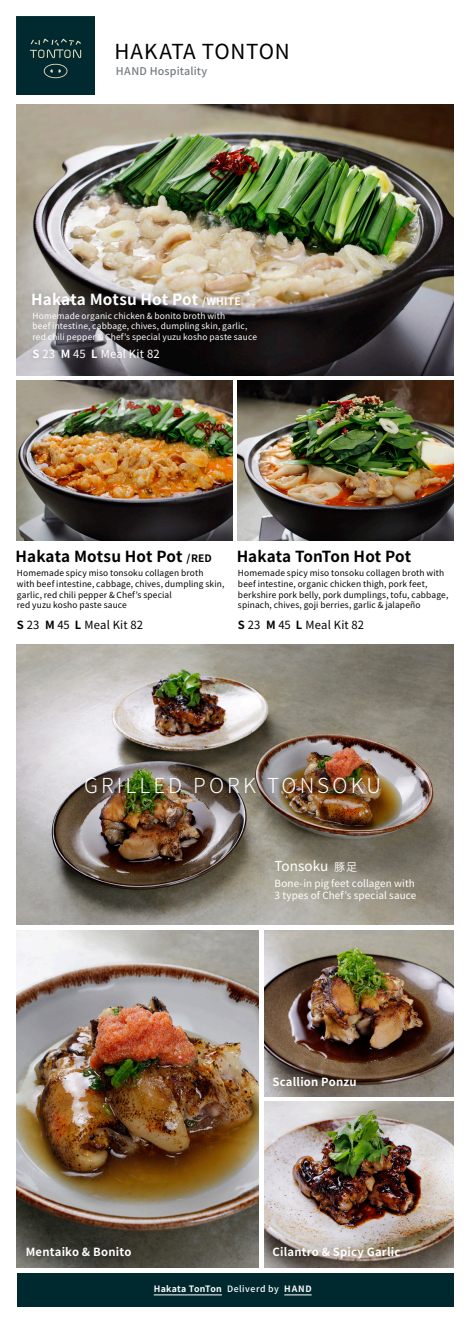
<style>
.page{position:relative;width:470px;height:1323px;background:#fff}
.page>*{position:absolute;margin:0;border:0;box-sizing:border-box;transform-origin:0 0}
.t1{font:300 20.62px "Noto Sans CJ Kjp";letter-spacing:.15em;color:#fff}
.t2{font:20.62px "Noto Sans CJ Kjp";letter-spacing:.03em;color:#000001}
.t3{font:700 15.25px "Noto Sans CJ Kjp";letter-spacing:.005em;color:#000001}
.t4{font:700 15.25px "Noto Sans CJ Kjp";letter-spacing:.005em;color:#fff}
.t5{font:13.62px "Noto Sans CJ Kjp";color:#fff}
.t6{font:700 11.25px "Noto Sans CJ Kjp";letter-spacing:.02em;color:#fff}
.t7{font:11.25px "Noto Sans CJ Kjp";letter-spacing:.015em;color:#000001}
.t8{font:11.25px "Noto Sans CJ Kjp";letter-spacing:.015em;color:#fff}
.t9{font:600 11px "Noto Sans CJ Kjp";color:#fff}
.t10{font:500 10.62px "Noto Sans CJ Kjp";letter-spacing:.015em;color:#777d80}
.t11{font:9.88px "Noto Sans CJ Kjp";letter-spacing:.01em;color:#fff}
.t12{font:700 8.75px "Noto Sans CJ Kjp";letter-spacing:.04em;color:#fff}
.t13{font:8.38px/10.6px "Noto Sans CJ Kjp";letter-spacing:.02em;color:#000001}
.t14{font:8.38px "Noto Sans CJ Kjp";letter-spacing:.02em;color:#fff}
.s1{font-size:10.25px}
.s2{font-weight:700}
.s3{font-weight:500}
</style>
<div class="page">
<div style="left:17px;top:1273px;width:436px;height:33px;background:#00292f"></div>
<img style="left:17px;top:931px;width:241px;height:336px">
<img style="left:265px;top:931px;width:188px;height:165px">
<img style="left:265px;top:1102px;width:188px;height:165px">
<img style="left:238px;top:380px;width:215px;height:160px">
<img style="left:17px;top:380px;width:215px;height:160px">
<img style="left:17px;top:104px;width:436px;height:271px">
<div style="left:20px;top:281px;width:231px;height:37px;background:#231f20;opacity:.38"></div>
<div style="left:28px;top:343px;width:137px;height:22px;background:#231f20;opacity:.32"></div>
<div style="left:21px;top:301px;width:247px;height:52px;background:#231f20;opacity:.32"></div>
<img style="left:17px;top:17px;width:77px;height:77px">
<hr style="left:154px;top:1294px;width:68px;height:1px;background:#fff">
<svg style="left:284px;top:1294px;width:27px;height:1px"></svg>
<img style="left:17px;top:644px;width:436px;height:280px">
<div style="left:64px;top:755px;width:337px;height:60px;background:#231f20;opacity:.79"></div>
<div style="left:14px;top:1235px;width:128px;height:33px;background:#231f20;opacity:.43"></div>
<div style="left:261px;top:1064px;width:107px;height:34px;background:#231f20;opacity:.43"></div>
<div style="left:261px;top:1235px;width:150px;height:34px;background:#231f20;opacity:.43"></div>
<p class="t2" style="left:115px;top:40px;width:177px">HAKATA TONTON</p>
<p class="t10" style="left:116px;top:65px;width:93px">HAND Hospitality</p>
<p class="t4" style="left:31px;top:291px;width:211px">Hakata Motsu Hot Pot <span class="s1">/WHITE</span></p>
<p class="t14" style="left:33px;top:311px;width:194px">Homemade organic chicken &amp; bonito broth with</p>
<p class="t14" style="left:33px;top:322px;width:216px">beef intestine, cabbage, chives, dumpling skin, garlic,</p>
<p class="t14" style="left:33px;top:332px;width:226px">red chili pepper &amp; Chef’s special yuzu kosho paste sauce</p>
<p class="t8" style="left:33px;top:348px;width:128px"><span class="s2">S</span> 23 <span class="s2">M</span> 45 <span class="s2">L</span> Meal Kit 82</p>
<p class="t3" style="left:16px;top:548px;width:198px">Hakata Motsu Hot Pot <span class="s1">/RED</span></p>
<p class="t13" style="left:17px;top:568px;width:188px">Homemade spicy miso tonsoku collagen broth</p>
<p class="t13" style="left:17px;top:578px;width:209px">with beef intestine, cabbage, chives, dumpling skin, garlic, red chili pepper &amp; Chef’s special</p>
<p class="t13" style="left:17px;top:600px;width:111px">red yuzu kosho paste sauce</p>
<p class="t3" style="left:237px;top:548px;width:176px">Hakata TonTon Hot Pot</p>
<p class="t13" style="left:238px;top:568px;width:212px">Homemade spicy miso tonsoku collagen broth with beef intestine, organic chicken thigh, pork feet, berkshire pork belly, pork dumplings, tofu, cabbage, spinach, chives, goji berries, garlic &amp; jalapeño</p>
<p class="t7" style="left:17px;top:618px;width:128px"><span class="s2">S</span> 23 <span class="s2">M</span> 45 <span class="s2">L</span> Meal Kit 82</p>
<p class="t7" style="left:238px;top:618px;width:128px"><span class="s2">S</span> 23 <span class="s2">M</span> 45 <span class="s2">L</span> Meal Kit 82</p>
<p class="t1" style="left:84px;top:773px;width:298px">GRILLED PORK TONSOKU</p>
<p class="t5" style="left:274px;top:858px;width:55px">Tonsoku</p>
<p class="t9" style="left:334px;top:860px;width:25px">豚足</p>
<p class="t11" style="left:274px;top:878px;width:142px">Bone-in pig feet collagen with</p>
<p class="t11" style="left:274px;top:890px;width:143px">3 types of Chef’s special sauce</p>
<p class="t6" style="left:272px;top:1075px;width:86px">Scallion Ponzu</p>
<p class="t6" style="left:26px;top:1246px;width:107px">Mentaiko &amp; Bonito</p>
<p class="t6" style="left:272px;top:1246px;width:130px">Cilantro &amp; Spicy Garlic</p>
<p class="t12" style="left:154px;top:1283px;width:159px">Hakata TonTon <span class="s3">Deliverd by</span> HAND</p>
</div>
